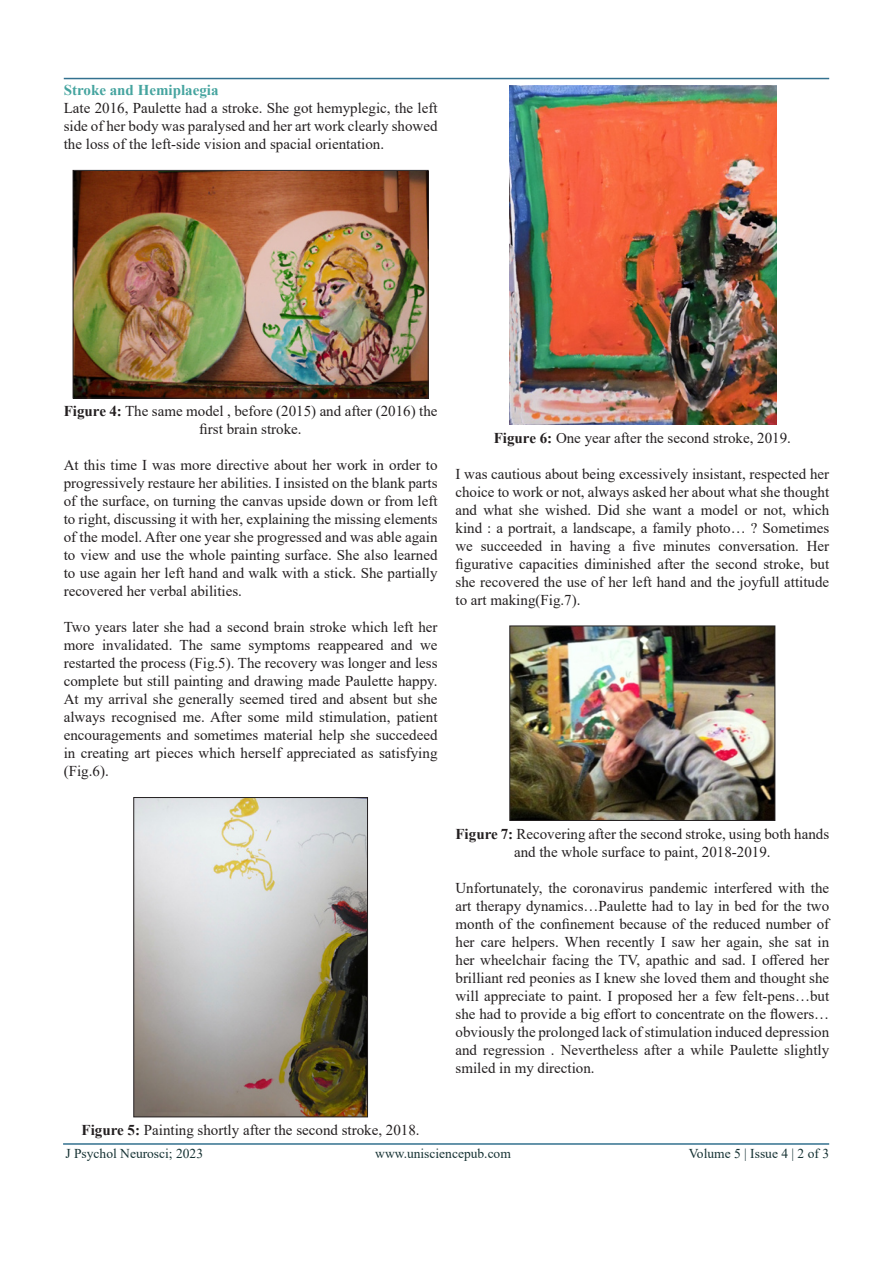
<style>
.page{position:relative;width:893px;height:1263px;background:#fff}
.page>*{position:absolute;margin:0;border:0;box-sizing:border-box;transform-origin:0 0}
.t1{font:15px/18px "Times New Roman";color:#231f20;text-align:justify}
.t2{font:700 15px "Times New Roman";color:#45a49f}
.t3{font:13.5px "Times New Roman";color:#163233}
.s1{font-weight:700}
</style>
<div class="page">
<hr style="left:63px;top:1143px;width:766px;height:2px;background:#33718f">
<hr style="left:64px;top:78px;width:765px;height:1px;background:#33718f">
<img style="left:75px;top:172px;width:351px;height:224px">
<div style="left:73px;top:170px;width:355px;height:228px;border:1px solid #231f20"></div>
<img style="left:136px;top:799px;width:230px;height:316px">
<div style="left:134px;top:797px;width:234px;height:320px;border:1px solid #231f20"></div>
<img style="left:509px;top:86px;width:267px;height:339px">
<img style="left:512px;top:628px;width:261px;height:191px">
<div style="left:510px;top:626px;width:265px;height:195px;border:1px solid #231f20"></div>
<p class="t2" style="left:64px;top:79px;width:156px">Stroke and Hemiplaegia</p>
<p class="t1" style="left:64px;top:99px;width:375px">Late 2016, Paulette had a stroke. She got hemyplegic, the left side of her body was paralysed and her art work clearly showed the loss of the left-side vision and spacial orientation.</p>
<p class="t1" style="left:64px;top:402px;width:375px;text-align:center"><span class="s1">Figure 4:</span> The same model , before (2015) and after (2016) the first brain stroke.</p>
<p class="t1" style="left:64px;top:456px;width:375px">At this time I was more directive about her work in order to progressively restaure her abilities. I insisted on the blank parts of the surface, on turning the canvas upside down or from left to right, discussing it with her, explaining the missing elements of the model. After one year she progressed and was able again to view and use the whole painting surface. She also learned to use again her left hand and walk with a stick. She partially recovered her verbal abilities.</p>
<p class="t1" style="left:64px;top:618px;width:375px">Two years later she had a second brain stroke which left her more invalidated. The same symptoms reappeared and we restarted the process (Fig.5). The recovery was longer and less complete but still painting and drawing made Paulette happy.<br>At my arrival she generally seemed tired and absent but she always recognised me. After some mild stimulation, patient encouragements and sometimes material help she succedeed in creating art pieces which herself appreciated as satisfying (Fig.6).</p>
<p class="t1" style="left:494px;top:428px;width:299px"><span class="s1">Figure 6:</span> One year after the second stroke, 2019.</p>
<p class="t1" style="left:455px;top:464px;width:375px">I was cautious about being excessively insistant, respected her choice to work or not, always asked her about what she thought and what she wished. Did she want a model or not, which kind : a portrait, a landscape, a family photo… ? Sometimes we succeeded in having a five minutes conversation. Her figurative capacities diminished after the second stroke, but she recovered the use of her left hand and the joyfull attitude to art making(Fig.7).</p>
<p class="t1" style="left:455px;top:824px;width:375px;text-align:center"><span class="s1">Figure 7:</span> Recovering after the second stroke, using both hands and the whole surface to paint, 2018-2019.</p>
<p class="t1" style="left:455px;top:878px;width:375px">Unfortunately, the coronavirus pandemic interfered with the art therapy dynamics…Paulette had to lay in bed for the two month of the confinement because of the reduced number of her care helpers. When recently I saw her again, she sat in her wheelchair facing the TV, apathic and sad. I offered her brilliant red peonies as I knew she loved them and thought she will appreciate to paint. I proposed her a few felt-pens…but she had to provide a big effort to concentrate on the flowers… obviously the prolonged lack of stimulation induced depression and regression . Nevertheless after a while Paulette slightly smiled in my direction.</p>
<p class="t1" style="left:82px;top:1120px;width:340px"><span class="s1">Figure 5:</span> Painting shortly after the second stroke, 2018.</p>
<p class="t3" style="left:65px;top:1143px;width:139px">J Psychol Neurosci; 2023</p>
<p class="t3" style="left:375px;top:1143px;width:137px">www.unisciencepub.com</p>
<p class="t3" style="left:689px;top:1143px;width:142px">Volume 5 | Issue 4 | 2 of 3</p>
</div>
